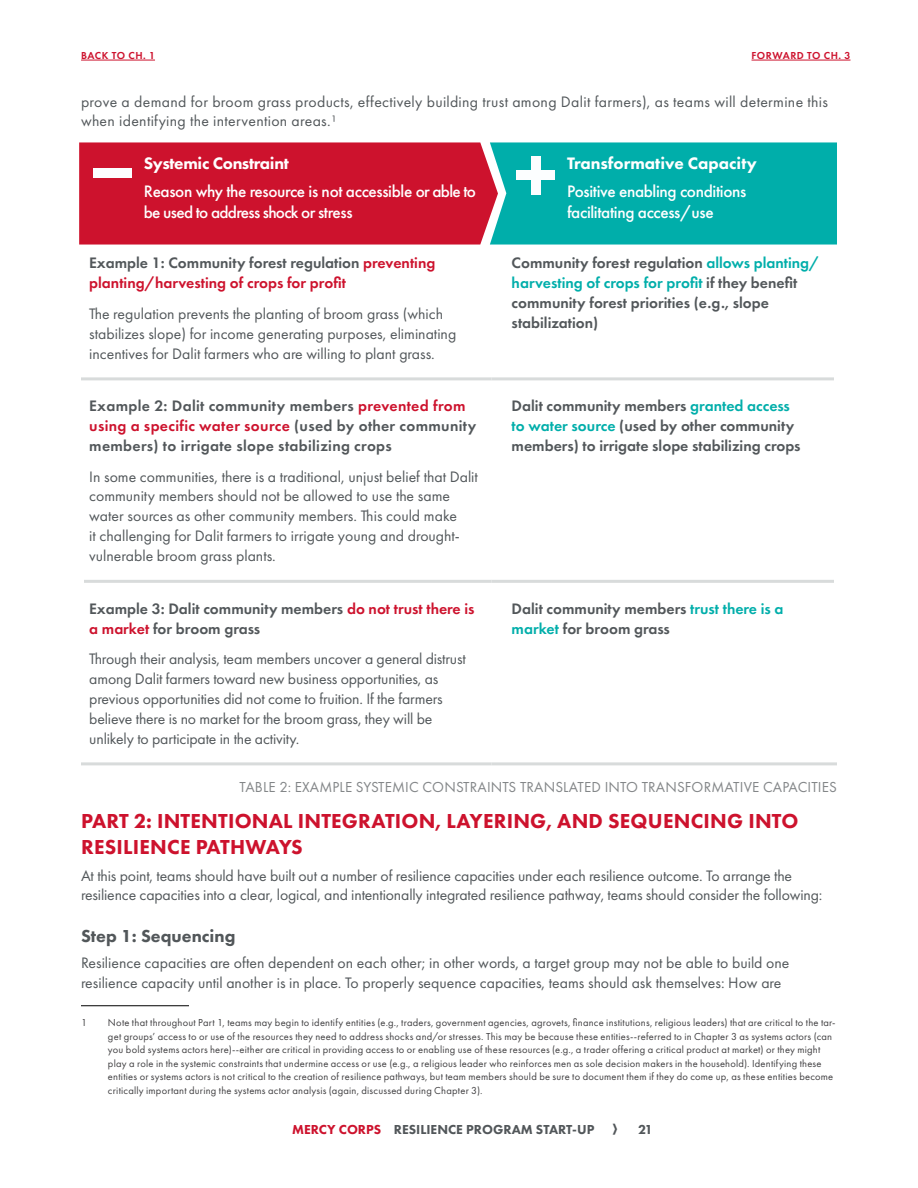
<style>
.page{position:relative;width:918px;height:1188px;background:#fff}
.page>*{position:absolute;margin:0;border:0;box-sizing:border-box;transform-origin:0 0}
.t1{font:800 21px/25.5px "Futura PT";letter-spacing:.01em;color:#cd122d}
.t2{font:800 18px "Futura PT";color:#52575a}
.t3{font:500 17.25px/21px "Futura PT";letter-spacing:-.02em;color:#fff}
.t4{font:800 17.25px "Futura PT";letter-spacing:-.015em;color:#fff}
.t5{font:15.75px/20px "Futura PT";color:#52575a}
.t6{font:600 15.75px/20px "Futura PT";color:#52575a}
.t7{font:15.75px/20px "Futura PT";letter-spacing:.02em;color:#52575a}
.t8{font:600 15.75px/20px "Futura PT";letter-spacing:.02em;color:#52575a}
.t9{font:600 15.75px/20px "Futura PT";color:#cd122d}
.t10{font:15px "Futura PT";letter-spacing:.01em;color:#838688}
.t11{font:800 13.5px "Futura PT";color:#52575a}
.t12{font:10.5px/13.5px "Futura PT";letter-spacing:.02em;color:#414042}
.t13{font:600 10.5px "Futura PT";letter-spacing:.05em;color:#cd122d}
.s1{color:#52575a}
.s2{color:#cd122d}
.s3{color:#00aeaa}
</style>
<div class="page">
<hr style="left:81px;top:377px;width:410px;height:3px;background:#d8dbdb">
<hr style="left:491px;top:377px;width:343px;height:3px;background:#d8dbdb">
<hr style="left:84px;top:580px;width:407px;height:3px;background:#d8dbdb">
<hr style="left:81px;top:762px;width:410px;height:3px;background:#d8dbdb">
<hr style="left:491px;top:580px;width:343px;height:3px;background:#d8dbdb">
<hr style="left:491px;top:762px;width:346px;height:3px;background:#d8dbdb">
<hr style="left:81px;top:1005px;width:108px;height:1px;background:#000">
<hr style="left:752px;top:60px;width:99px;height:1px;background:#cd122d">
<hr style="left:81px;top:60px;width:74px;height:1px;background:#cd122d">
<svg style="left:79px;top:142px;width:758px;height:103px;background:#745b68"></svg>
<div style="left:93px;top:169px;width:38px;height:9px;background:#fcfeff"></div>
<div style="left:517px;top:170px;width:38px;height:10px;background:#fcfeff"></div>
<div style="left:531px;top:156px;width:10px;height:38px;background:#fcfeff"></div>
<p class="t13" style="left:81px;top:49px;width:75px">BACK TO CH. 1</p>
<p class="t13" style="left:752px;top:49px;width:100px">FORWARD TO CH. 3</p>
<p class="t7" style="left:81px;top:91px;width:749px">prove a demand for broom grass products, effectively building trust among Dalit farmers), as teams will determine this when identifying the intervention areas.1</p>
<p class="t4" style="left:144px;top:153px;width:147px">Systemic Constraint</p>
<p class="t3" style="left:144px;top:181px;width:334px">Reason why the resource is not accessible or able to be used to address shock or stress</p>
<p class="t9" style="left:89px;top:253px;width:348px"><span class="s1">Example 1: Community forest regulation</span> preventing planting/harvesting of crops for profit</p>
<p class="t5" style="left:89px;top:304px;width:369px">The regulation prevents the planting of broom grass (which stabilizes slope) for income generating purposes, eliminating incentives for Dalit farmers who are willing to plant grass.</p>
<p class="t8" style="left:89px;top:396px;width:389px">Example 2: Dalit community members <span class="s2">prevented from using a specific water source</span> (used by other community members) to irrigate slope stabilizing crops</p>
<p class="t5" style="left:89px;top:466px;width:390px">In some communities, there is a traditional, unjust belief that Dalit community members should not be allowed to use the same water sources as other community members. This could make<br>it challenging for Dalit farmers to irrigate young and drought&shy;vulnerable broom grass plants.</p>
<p class="t6" style="left:89px;top:598px;width:387px">Example 3: Dalit community members <span class="s2">do not trust there is a market</span> for broom grass</p>
<p class="t5" style="left:89px;top:649px;width:378px">Through their analysis, team members uncover a general distrust among Dalit farmers toward new business opportunities, as previous opportunities did not come to fruition. If the farmers believe there is no market for the broom grass, they will be unlikely to participate in the activity.</p>
<p class="t4" style="left:567px;top:153px;width:192px">Transformative Capacity</p>
<p class="t3" style="left:567px;top:181px;width:181px">Positive enabling conditions facilitating access/use</p>
<p class="t6" style="left:512px;top:253px;width:309px">Community forest regulation <span class="s3">allows planting/ harvesting of crops for profit</span> if they benefit community forest priorities (e.g., slope stabilization)</p>
<p class="t6" style="left:512px;top:396px;width:291px">Dalit community members <span class="s3">granted access to water source</span> (used by other community members) to irrigate slope stabilizing crops</p>
<p class="t6" style="left:512px;top:598px;width:273px">Dalit community members <span class="s3">trust there is a market</span> for broom grass</p>
<p class="t10" style="left:240px;top:779px;width:599px">TABLE 2: EXAMPLE SYSTEMIC CONSTRAINTS TRANSLATED INTO TRANSFORMATIVE CAPACITIES</p>
<h1 class="t1" style="left:81px;top:808px;width:719px">PART 2: INTENTIONAL INTEGRATION, LAYERING, AND SEQUENCING INTO<br>RESILIENCE PATHWAYS</h1>
<p class="t5" style="left:81px;top:865px;width:743px">At this point, teams should have built out a number of resilience capacities under each resilience outcome. To arrange the resilience capacities into a clear, logical, and intentionally integrated resilience pathway, teams should consider the following:</p>
<p class="t2" style="left:81px;top:924px;width:156px">Step 1: Sequencing</p>
<p class="t5" style="left:81px;top:953px;width:710px">Resilience capacities are often dependent on each other; in other words, a target group may not be able to build one resilience capacity until another is in place. To properly sequence capacities, teams should ask themselves: How are</p>
<p class="t12" style="left:81px;top:1016px;width:7px">1</p>
<p class="t12" style="left:108px;top:1016px;width:729px">Note that throughout Part 1, teams may begin to identify entities (e.g., traders, government agencies, agrovets, finance institutions, religious leaders) that are critical to the tar&shy;get groups’ access to or use of the resources they need to address shocks and/or stresses. This may be because these entities--referred to in Chapter 3 as systems actors (can you bold systems actors here)--either are critical in providing access to or enabling use of these resources (e.g., a trader offering a critical product at market) or they might play a role in the systemic constraints that undermine access or use (e.g., a religious leader who reinforces men as sole decision makers in the household). Identifying these entities or systems actors is not critical to the creation of resilience pathways, but team members should be sure to document them if they do come up, as these entities become critically important during the systems actor analysis (again, discussed during Chapter 3).</p>
<p class="t11" style="left:292px;top:1121px;width:304px"><span class="s2">MERCY CORPS</span> RESILIENCE PROGRAM START-UP</p>
<p class="t11" style="left:638px;top:1121px;width:16px">21</p>
</div>
